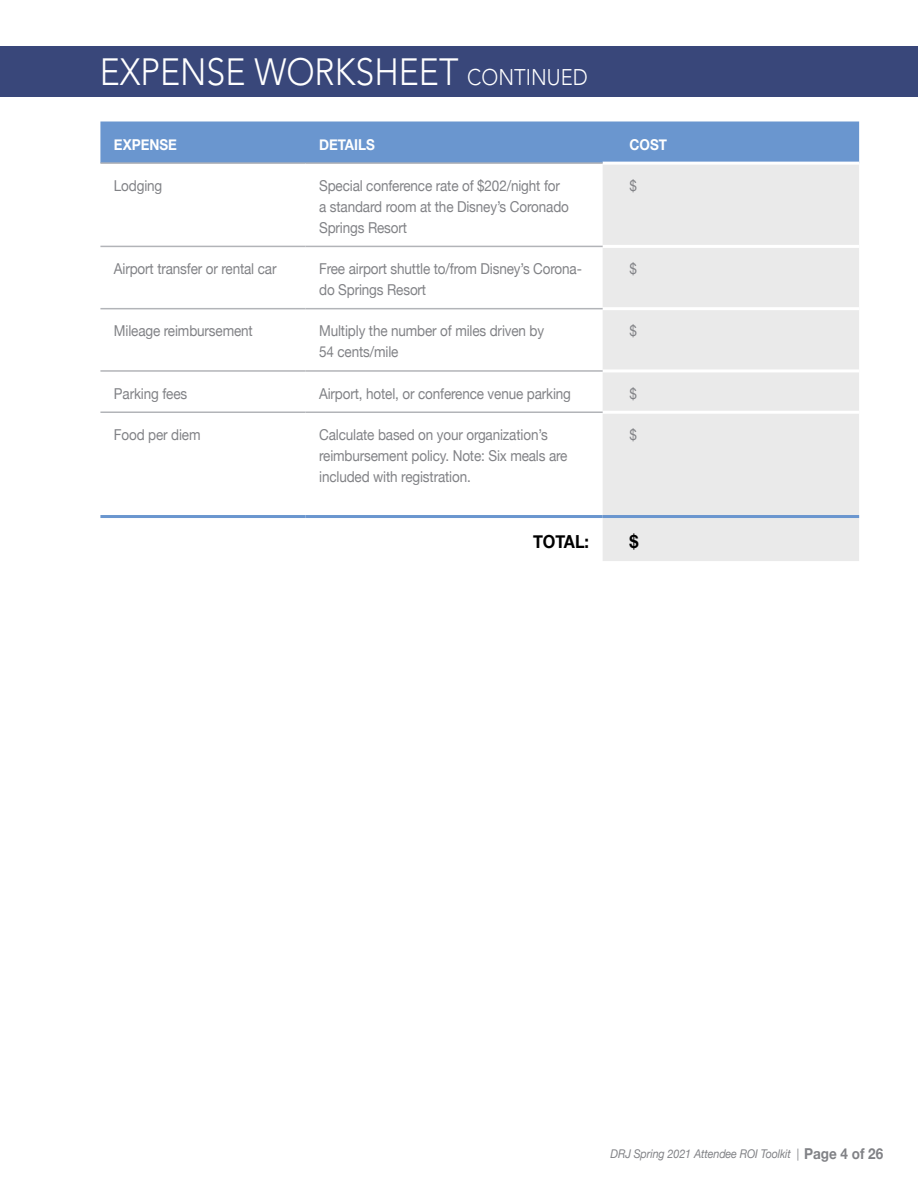
<style>
.page{position:relative;width:918px;height:1188px;background:#fff}
.page>*{position:absolute;margin:0;border:0;box-sizing:border-box;transform-origin:0 0}
.t1{font:300 37.65px "Avenir LT Std";color:#fff;scale:.9 1}
.t2{font:700 18px "Helvetica Neue";color:#000;scale:.9 1}
.t3{font:15px/21px "Helvetica Neue";letter-spacing:-.01em;color:#818286;scale:.9 1}
.t4{font:700 15px "Helvetica Neue";color:#fff;scale:.9 1}
.t5{font:italic 12px "Helvetica Neue";letter-spacing:-.01em;color:#818286;scale:.9 1}
.s1{font-size:22.5px}
.s2{font-weight:700;font-style:normal;font-size:15px}
</style>
<div class="page">
<div style="left:0;top:46px;width:918px;height:51px;background:#39477a"></div>
<div style="left:100px;top:122px;width:759px;height:40px;background:#6a96cf"></div>
<div style="left:603px;top:165px;width:256px;height:396px;background:#eaeaea"></div>
<hr style="left:603px;top:411px;width:256px;height:3px;background:#fff">
<hr style="left:603px;top:245px;width:256px;height:3px;background:#fff">
<hr style="left:603px;top:307px;width:256px;height:3px;background:#fff">
<hr style="left:603px;top:369px;width:256px;height:3px;background:#fff">
<hr style="left:100px;top:162px;width:206px;height:2px;background:#b2b4b8">
<hr style="left:306px;top:162px;width:297px;height:2px;background:#b2b4b8">
<hr style="left:100px;top:246px;width:206px;height:1px;background:#b2b4b8">
<hr style="left:306px;top:246px;width:297px;height:1px;background:#b2b4b8">
<hr style="left:100px;top:308px;width:206px;height:1px;background:#b2b4b8">
<hr style="left:306px;top:308px;width:297px;height:1px;background:#b2b4b8">
<hr style="left:100px;top:370px;width:206px;height:2px;background:#b2b4b8">
<hr style="left:306px;top:370px;width:297px;height:2px;background:#b2b4b8">
<hr style="left:100px;top:411px;width:206px;height:2px;background:#b2b4b8">
<hr style="left:306px;top:411px;width:297px;height:2px;background:#b2b4b8">
<hr style="left:100px;top:515px;width:206px;height:3px;background:#6a96cf">
<hr style="left:306px;top:515px;width:297px;height:3px;background:#6a96cf">
<hr style="left:603px;top:515px;width:256px;height:3px;background:#6a96cf">
<h1 class="t1" style="left:100px;top:50px;width:544px">EXPENSE WORKSHEET <span class="s1">CONTINUED</span></h1>
<p class="t4" style="left:114px;top:133px;width:72px">EXPENSE</p>
<p class="t4" style="left:319px;top:133px;width:63px">DETAILS</p>
<p class="t4" style="left:630px;top:133px;width:43px">COST</p>
<p class="t3" style="left:114px;top:176px;width:55px">Lodging</p>
<p class="t3" style="left:319px;top:176px;width:279px">Special conference rate of $202/night for a standard room at the Disney’s Coronado<br>Springs Resort</p>
<p class="t3" style="left:630px;top:176px;width:10px">$</p>
<p class="t3" style="left:114px;top:259px;width:182px">Airport transfer or rental car</p>
<p class="t3" style="left:319px;top:259px;width:294px">Free airport shuttle to/from Disney’s Corona&shy;do Springs Resort</p>
<p class="t3" style="left:630px;top:259px;width:10px">$</p>
<p class="t3" style="left:114px;top:321px;width:156px">Mileage reimbursement</p>
<p class="t3" style="left:319px;top:321px;width:252px">Multiply the number of miles driven by<br>54 cents/mile</p>
<p class="t3" style="left:630px;top:321px;width:10px">$</p>
<p class="t3" style="left:114px;top:384px;width:83px">Parking fees</p>
<p class="t3" style="left:319px;top:384px;width:281px">Airport, hotel, or conference venue parking</p>
<p class="t3" style="left:630px;top:384px;width:10px">$</p>
<p class="t3" style="left:114px;top:425px;width:98px">Food per diem</p>
<p class="t3" style="left:319px;top:425px;width:278px">Calculate based on your organization’s reimbursement policy. Note: Six meals are included with registration.</p>
<p class="t3" style="left:630px;top:425px;width:10px">$</p>
<p class="t2" style="left:533px;top:527px;width:64px">TOTAL:</p>
<p class="t2" style="left:630px;top:527px;width:12px">$</p>
<p class="t5" style="left:611px;top:1145px;width:305px">DRJ Spring 2021 Attendee ROI Toolkit | <span class="s2">Page 4 of 26</span></p>
</div>
